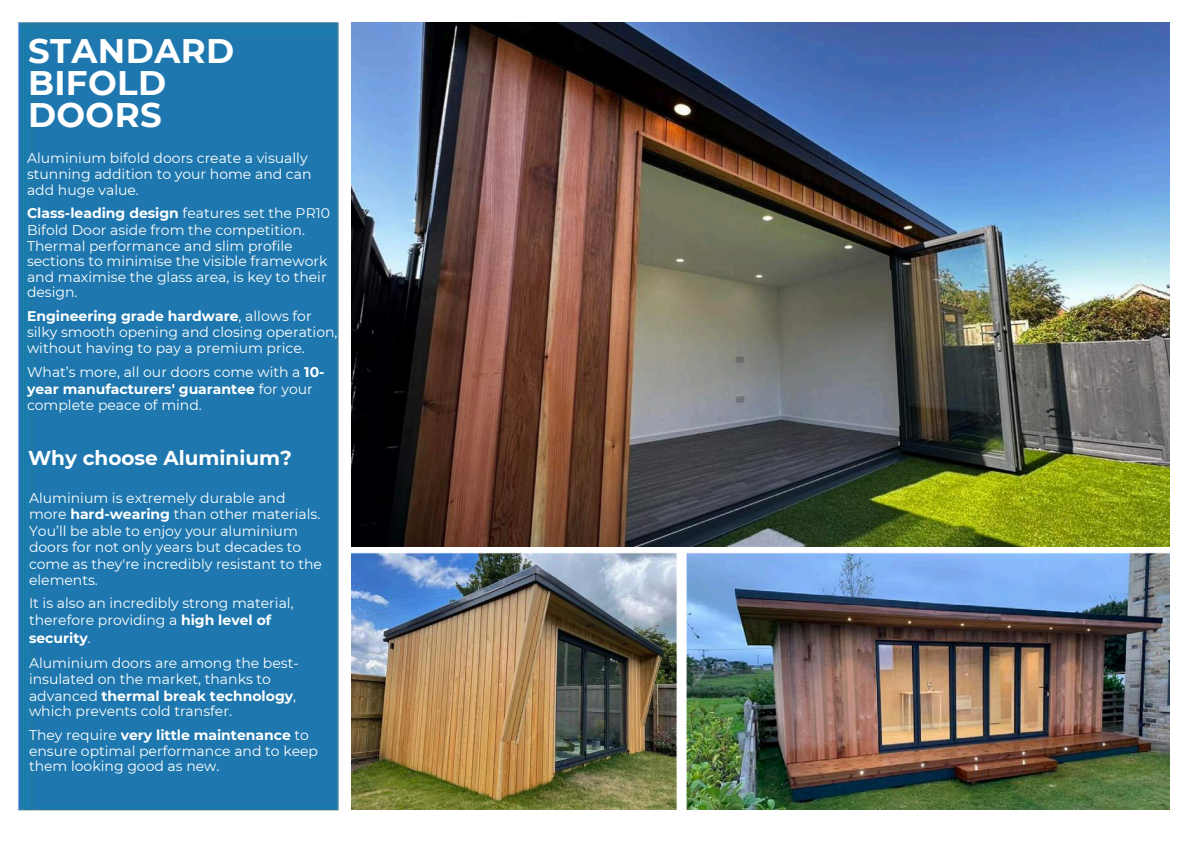
<style>
.page{position:relative;width:1191px;height:843px;background:#fff}
.page>*{position:absolute;margin:0;border:0;box-sizing:border-box;transform-origin:0 0}
.t1{font:700 34px/31.5px "Montserrat";letter-spacing:.01em;color:#fff}
.t2{font:700 20px "Montserrat";color:#fff}
.t3{font:14px/16.5px "Montserrat";color:#fff}
.s1{font-weight:700}
</style>
<div class="page">
<img style="left:351px;top:546px;width:818px;height:263px">
<img style="left:17px;top:22px;width:322px;height:789px">
<img style="left:351px;top:22px;width:818px;height:524px">
<h1 class="t1" style="left:28px;top:35px;width:208px">STANDARD<br>BIFOLD<br>DOORS</h1>
<p class="t3" style="left:27px;top:150px;width:286px;line-height:16px">Aluminium bifold doors create a visually stunning addition to your home and can add huge value.</p>
<p class="t3" style="left:27px;top:205px;width:304px;line-height:15.7px"><span class="s1">Class-leading design</span> features set the PR10<br>Bifold Door aside from the competition.<br>Thermal performance and slim profile sections to minimise the visible framework and maximise the glass area, is key to their design.</p>
<p class="t3" style="left:27px;top:308px;width:312px;line-height:16px"><span class="s1">Engineering grade hardware</span>, allows for silky smooth opening and closing operation, without having to pay a premium price.</p>
<p class="t3" style="left:27px;top:363px;width:299px">What’s more, all our doors come with a <span class="s1">10- year manufacturers' guarantee</span> for your complete peace of mind.</p>
<h2 class="t2" style="left:28px;top:445px;width:265px">Why choose Aluminium?</h2>
<p class="t3" style="left:29px;top:489px;width:294px">Aluminium is extremely durable and more <span class="s1">hard-wearing</span> than other materials.<br>You’ll be able to enjoy your aluminium doors for not only years but decades to come as they're incredibly resistant to the elements.</p>
<p class="t3" style="left:29px;top:594px;width:266px">It is also an incredibly strong material, therefore providing a <span class="s1">high level of</span></p>
<p class="t3" style="left:29px;top:625px;width:271px;line-height:25px"><span class="s1">security</span>.<br>Aluminium doors are among the best-</p>
<p class="t3" style="left:29px;top:669px;width:268px;line-height:17px">insulated on the market, thanks to advanced <span class="s1">thermal break technology</span>,</p>
<p class="t3" style="left:29px;top:698px;width:281px;line-height:24.4px">which prevents cold transfer.<br>They require <span class="s1">very little maintenance</span> to</p>
<p class="t3" style="left:29px;top:743px;width:290px;line-height:15.2px">ensure optimal performance and to keep them looking good as new.</p>
</div>
